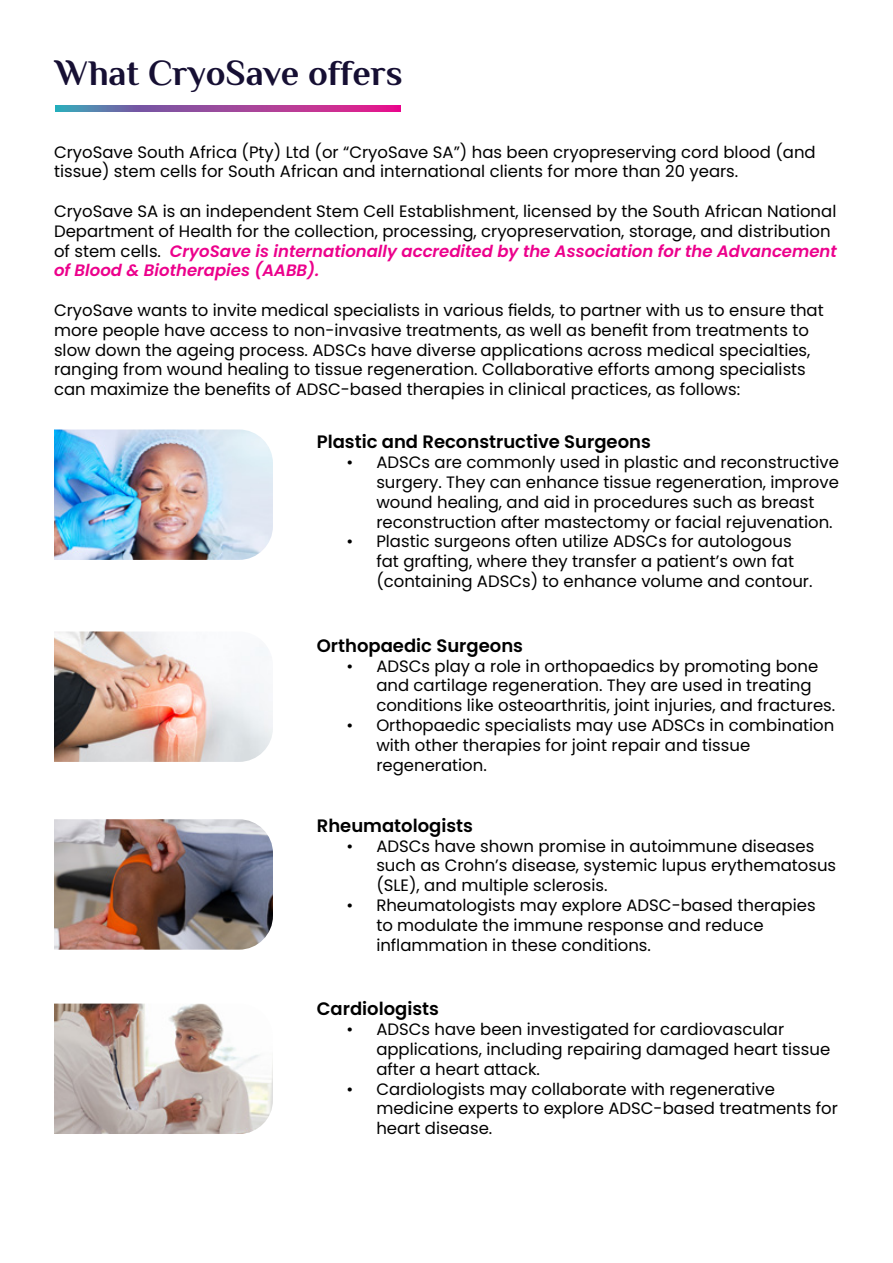
<style>
.page{position:relative;width:893px;height:1263px;background:#fff}
.page>*{position:absolute;margin:0;border:0;box-sizing:border-box;transform-origin:0 0}
.t1{font:700 36px "Philosopher";color:#160f33}
.t2{font:600 18px "Poppins";color:#000}
.t3{font:16.5px/19.8px "Poppins";color:#000}
.s1{font-weight:600;font-style:italic;color:#ec008c}
</style>
<div class="page">
<svg style="left:56px;top:105px;width:344px;height:6px;background:#9a4d9d"></svg>
<img style="left:54px;top:429px;width:219px;height:131px">
<img style="left:54px;top:819px;width:219px;height:131px">
<img style="left:54px;top:631px;width:219px;height:131px">
<img style="left:54px;top:1003px;width:219px;height:131px">
<h1 class="t1" style="left:56px;top:49px;width:349px">What CryoSave offers</h1>
<p class="t3" style="left:54px;top:142px;width:763px">CryoSave South Africa (Pty) Ltd (or “CryoSave SA”) has been cryopreserving cord blood (and tissue) stem cells for South African and international clients for more than 20 years.</p>
<p class="t3" style="left:54px;top:201px;width:784px">CryoSave SA is an independent Stem Cell Establishment, licensed by the South African National Department of Health for the collection, processing, cryopreservation, storage, and distribution of stem cells. <span class="s1">CryoSave is internationally accredited by the Association for the Advancement of Blood &amp; Biotherapies (AABB).</span></p>
<p class="t3" style="left:54px;top:300px;width:771px">CryoSave wants to invite medical specialists in various fields, to partner with us to ensure that more people have access to non-invasive treatments, as well as benefit from treatments to slow down the ageing process. ADSCs have diverse applications across medical specialties, ranging from wound healing to tissue regeneration. Collaborative efforts among specialists can maximize the benefits of ADSC-based therapies in clinical practices, as follows:</p>
<p class="t2" style="left:317px;top:432px;width:336px">Plastic and Reconstructive Surgeons</p>
<p class="t3" style="left:376px;top:453px;width:464px;text-indent:-30px">• ADSCs are commonly used in plastic and reconstructive surgery. They can enhance tissue regeneration, improve wound healing, and aid in procedures such as breast reconstruction after mastectomy or facial rejuvenation.</p>
<p class="t3" style="left:376px;top:532px;width:438px;text-indent:-30px">• Plastic surgeons often utilize ADSCs for autologous fat grafting, where they transfer a patient’s own fat (containing ADSCs) to enhance volume and contour.</p>
<p class="t2" style="left:317px;top:635px;width:208px">Orthopaedic Surgeons</p>
<p class="t3" style="left:376px;top:656px;width:460px;text-indent:-30px">• ADSCs play a role in orthopaedics by promoting bone and cartilage regeneration. They are used in treating conditions like osteoarthritis, joint injuries, and fractures.</p>
<p class="t3" style="left:376px;top:715px;width:459px;text-indent:-30px">• Orthopaedic specialists may use ADSCs in combination with other therapies for joint repair and tissue regeneration.</p>
<p class="t2" style="left:317px;top:815px;width:158px">Rheumatologists</p>
<p class="t3" style="left:376px;top:836px;width:461px;text-indent:-30px">• ADSCs have shown promise in autoimmune diseases such as Crohn’s disease, systemic lupus erythematosus (SLE), and multiple sclerosis.</p>
<p class="t3" style="left:376px;top:895px;width:441px;text-indent:-30px">• Rheumatologists may explore ADSC-based therapies to modulate the immune response and reduce inflammation in these conditions.</p>
<p class="t2" style="left:317px;top:999px;width:124px">Cardiologists</p>
<p class="t3" style="left:376px;top:1020px;width:455px;text-indent:-30px">• ADSCs have been investigated for cardiovascular applications, including repairing damaged heart tissue after a heart attack.</p>
<p class="t3" style="left:376px;top:1079px;width:463px;text-indent:-30px">• Cardiologists may collaborate with regenerative medicine experts to explore ADSC-based treatments for heart disease.</p>
</div>
